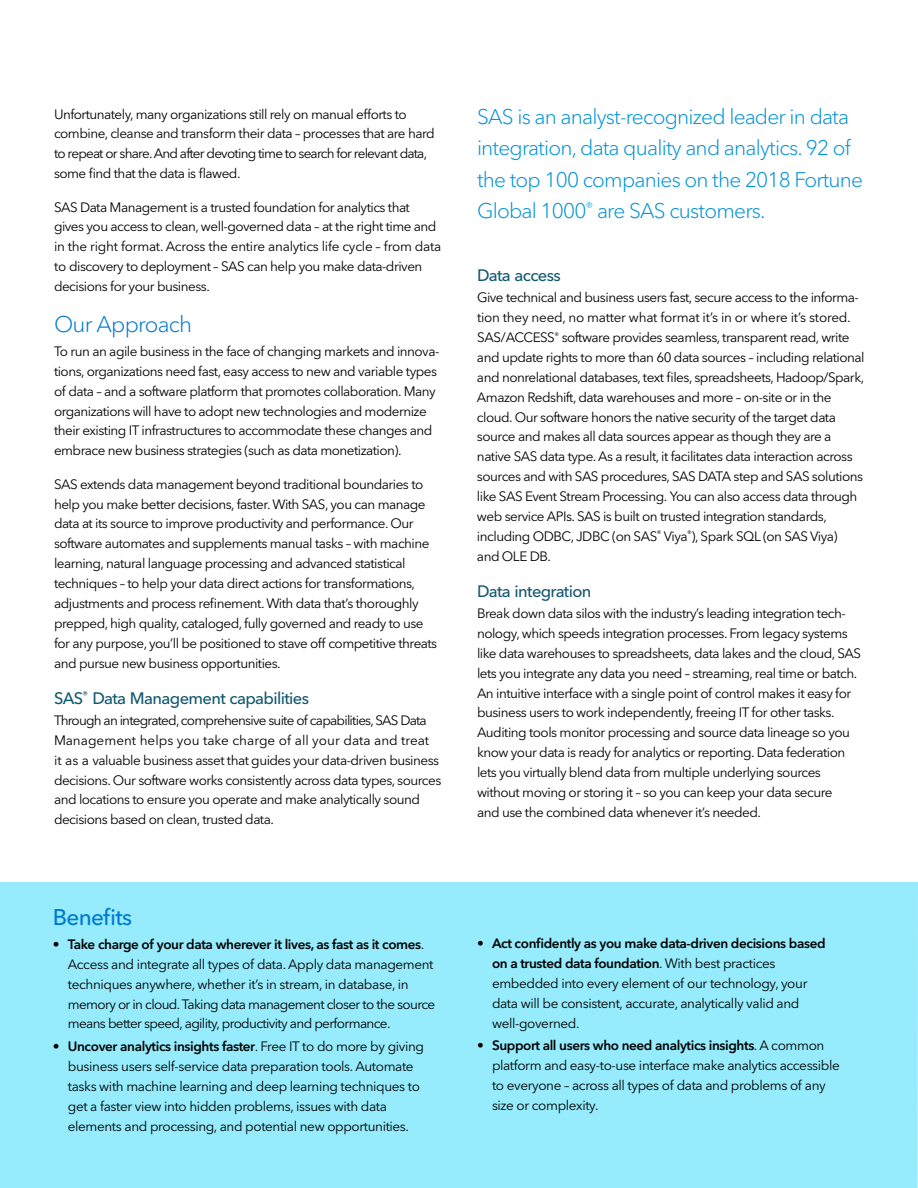
<style>
.page{position:relative;width:918px;height:1188px;background:#fff}
.page>*{position:absolute;margin:0;border:0;box-sizing:border-box;transform-origin:0 0}
.t1{font:300 22.5px "Avenir Next W1 G";letter-spacing:-.035em;color:#0079d1}
.t2{font:500 22.5px "Avenir Next W1 G";letter-spacing:-.03em;color:#0079d1}
.t3{font:300 21px/31.5px "Avenir Next W1 G";letter-spacing:-.035em;color:#0092d6}
.t4{font:500 16.5px "Avenir Next W1 G";letter-spacing:-.04em;color:#135970}
.t5{font:13.5px/19.8px "Avenir Next W1 G";letter-spacing:-.035em;color:#000}
.s1{font-weight:600}
</style>
<div class="page">
<hr style="left:917px;top:0;width:1px;height:48px;background:#002c4b">
<div style="left:0;top:882px;width:918px;height:306px;background:#96ecfc"></div>
<p class="t5" style="left:54px;top:104px;width:382px">Unfortunately, many organizations still rely on manual efforts to combine, cleanse and transform their data – processes that are hard to repeat or share. And after devoting time to search for relevant data, some find that the data is flawed.</p>
<p class="t5" style="left:54px;top:197px;width:389px">SAS Data Management is a trusted foundation for analytics that gives you access to clean, well-governed data – at the right time and in the right format. Across the entire analytics life cycle – from data to discovery to deployment – SAS can help you make data-driven decisions for your business.</p>
<h1 class="t1" style="left:54px;top:310px;width:140px">Our Approach</h1>
<p class="t5" style="left:54px;top:341px;width:387px">To run an agile business in the face of changing markets and innova&shy;tions, organizations need fast, easy access to new and variable types of data – and a software platform that promotes collaboration. Many organizations will have to adopt new technologies and modernize their existing IT infrastructures to accommodate these changes and embrace new business strategies (such as data monetization).</p>
<p class="t5" style="left:54px;top:474px;width:385px">SAS extends data management beyond traditional boundaries to help you make better decisions, faster. With SAS, you can manage data at its source to improve productivity and performance. Our software automates and supplements manual tasks – with machine learning, natural language processing and advanced statistical techniques – to help your data direct actions for transformations, adjustments and process refinement. With data that’s thoroughly prepped, high quality, cataloged, fully governed and ready to use for any purpose, you’ll be positioned to stave off competitive threats and pursue new business opportunities.</p>
<p class="t4" style="left:54px;top:688px;width:256px">SAS<sup>®</sup> Data Management capabilities</p>
<p class="t5" style="left:54px;top:710px;width:389px">Through an integrated, comprehensive suite of capabilities, SAS Data Management helps you take charge of all your data and treat<br>it as a valuable business asset that guides your data-driven business decisions. Our software works consistently across data types, sources and locations to ensure you operate and make analytically sound decisions based on clean, trusted data.</p>
<h1 class="t2" style="left:53px;top:903px;width:81px">Benefits</h1>
<p class="t5" style="left:68px;top:934px;width:369px;text-indent:-15px"><span class="s1">• Take charge of your data wherever it lives, as fast as it comes</span>.<br>Access and integrate all types of data. Apply data management techniques anywhere, whether it’s in stream, in database, in memory or in cloud. Taking data management closer to the source means better speed, agility, productivity and performance.</p>
<p class="t5" style="left:68px;top:1037px;width:358px;text-indent:-15px"><span class="s1">• Uncover analytics insights faster</span>. Free IT to do more by giving business users self-service data preparation tools. Automate tasks with machine learning and deep learning techniques to get a faster view into hidden problems, issues with data elements and processing, and potential new opportunities.</p>
<h2 class="t3" style="left:477px;top:101px;width:388px">SAS is an analyst-recognized leader in data integration, data quality and analytics. 92 of the top 100 companies on the 2018 Fortune Global 1000<sup>®</sup> are SAS customers.</h2>
<p class="t4" style="left:477px;top:265px;width:85px">Data access</p>
<p class="t5" style="left:477px;top:288px;width:389px">Give technical and business users fast, secure access to the informa&shy;tion they need, no matter what format it’s in or where it’s stored.<br>SAS/ACCESS<sup>®</sup> software provides seamless, transparent read, write and update rights to more than 60 data sources – including relational and nonrelational databases, text files, spreadsheets, Hadoop/Spark, Amazon Redshift, data warehouses and more – on-site or in the cloud. Our software honors the native security of the target data source and makes all data sources appear as though they are a native SAS data type. As a result, it facilitates data interaction across sources and with SAS procedures, SAS DATA step and SAS solutions like SAS Event Stream Processing. You can also access data through web service APIs. SAS is built on trusted integration standards, including ODBC, JDBC (on SAS<sup>®</sup> Viya<sup>®</sup>), Spark SQL (on SAS Viya)<br>and OLE DB.</p>
<p class="t4" style="left:477px;top:581px;width:116px">Data integration</p>
<p class="t5" style="left:477px;top:604px;width:386px">Break down data silos with the industry’s leading integration tech&shy;nology, which speeds integration processes. From legacy systems like data warehouses to spreadsheets, data lakes and the cloud, SAS lets you integrate any data you need – streaming, real time or batch.<br>An intuitive interface with a single point of control makes it easy for business users to work independently, freeing IT for other tasks.<br>Auditing tools monitor processing and source data lineage so you know your data is ready for analytics or reporting. Data federation lets you virtually blend data from multiple underlying sources without moving or storing it – so you can keep your data secure<br>and use the combined data whenever it’s needed.</p>
<p class="t5" style="left:492px;top:933px;width:335px;text-indent:-15px"><span class="s1">• Act confidently as you make data-driven decisions based on a trusted data foundation</span>. With best practices embedded into every element of our technology, your data will be consistent, accurate, analytically valid and well-governed.</p>
<p class="t5" style="left:492px;top:1036px;width:349px;text-indent:-15px"><span class="s1">• Support all users who need analytics insights</span>. A common platform and easy-to-use interface make analytics accessible to everyone – across all types of data and problems of any size or complexity.</p>
</div>
